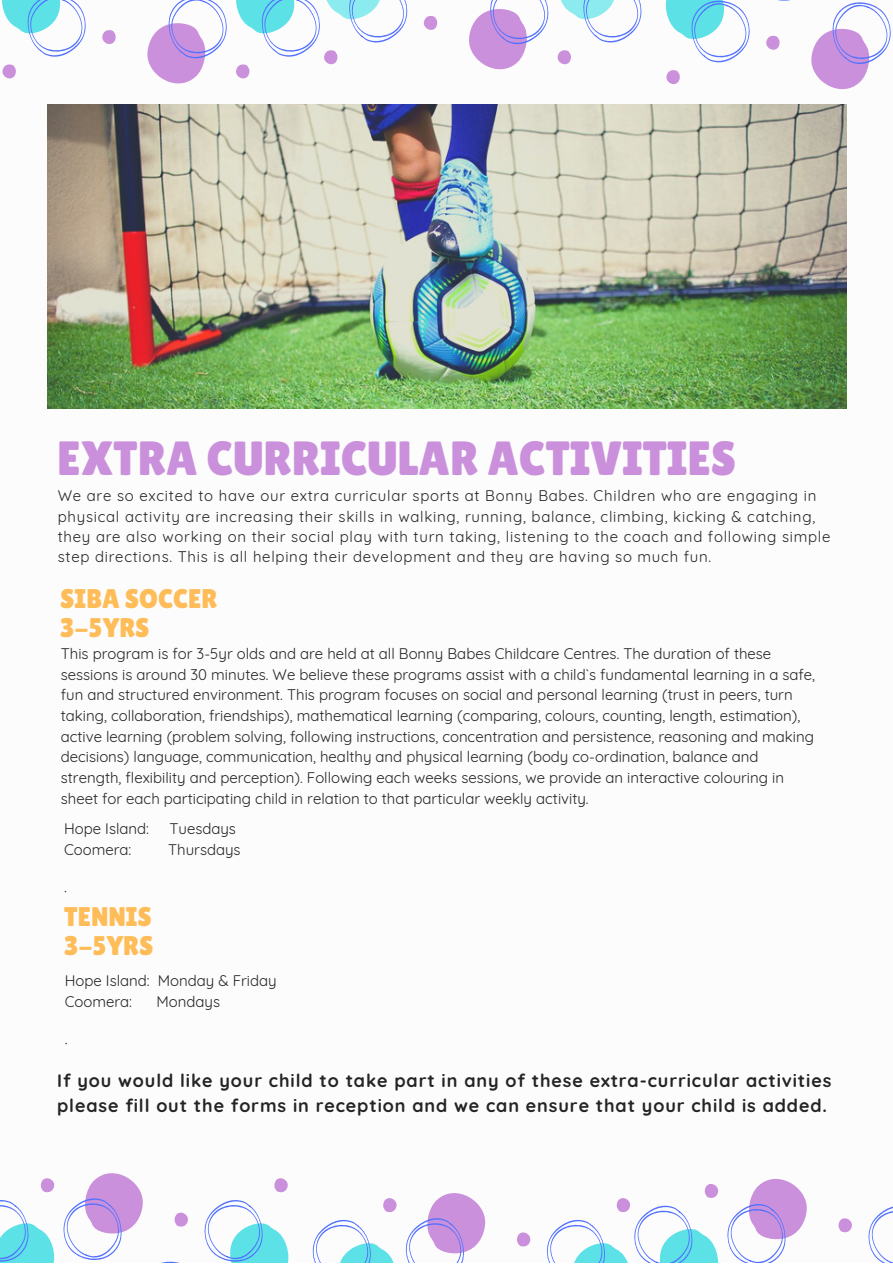
<style>
.page{position:relative;width:893px;height:1264px;background:#fff}
.page>*{position:absolute;margin:0;border:0;box-sizing:border-box;transform-origin:0 0}
.t1{font:48px "Lilita One";color:#ca90db}
.t2{font:27px/29.4px "Lilita One";color:#ffbd59}
.t3{font:700 18px/24.8px "Quicksand";letter-spacing:.05em;color:#242424}
.t4{font:15px/20.7px "Quicksand";color:#242424}
.t5{font:15px/20.2px "Quicksand";letter-spacing:.05em;color:#242424}
</style>
<div class="page">
<img style="left:48px;top:104px;width:798px;height:304px">
<svg style="left:868px;top:1206px;width:24px;height:56px"></svg>
<svg style="left:838px;top:1218px;width:14px;height:14px"></svg>
<svg style="left:546px;top:1178px;width:261px;height:84px"></svg>
<svg style="left:517px;top:1232px;width:13px;height:14px"></svg>
<svg style="left:383px;top:1198px;width:14px;height:14px"></svg>
<svg style="left:405px;top:1193px;width:81px;height:69px"></svg>
<svg style="left:312px;top:1219px;width:82px;height:43px"></svg>
<svg style="left:40px;top:1178px;width:15px;height:14px"></svg>
<svg style="left:63px;top:1173px;width:226px;height:89px"></svg>
<svg style="left:0;top:1200px;width:55px;height:62px"></svg>
<svg style="left:2px;top:64px;width:14px;height:15px"></svg>
<svg style="left:1px;top:0;width:85px;height:57px"></svg>
<svg style="left:102px;top:30px;width:14px;height:14px"></svg>
<svg style="left:147px;top:0;width:80px;height:83px"></svg>
<svg style="left:236px;top:0;width:172px;height:79px"></svg>
<svg style="left:423px;top:16px;width:15px;height:14px"></svg>
<svg style="left:469px;top:0;width:173px;height:69px"></svg>
<svg style="left:665px;top:0;width:226px;height:89px"></svg>
<h1 class="t1" style="left:57px;top:430px;width:680px">EXTRA CURRICULAR ACTIVITIES</h1>
<p class="t5" style="left:58px;top:485px;width:774px">We are so excited to have our extra curricular sports at Bonny Babes. Children who are engaging in physical activity are increasing their skills in walking, running, balance, climbing, kicking &amp; catching, they are also working on their social play with turn taking, listening to the coach and following simple step directions. This is all helping their development and they are having so much fun.</p>
<h2 class="t2" style="left:60px;top:583px;width:159px">SIBA SOCCER<br>3-5YRS</h2>
<p class="t4" style="left:61px;top:643px;width:755px">This program is for 3-5yr olds and are held at all Bonny Babes Childcare Centres. The duration of these sessions is around 30 minutes. We believe these programs assist with a child`s fundamental learning in a safe, fun and structured environment. This program focuses on social and personal learning (trust in peers, turn taking, collaboration, friendships), mathematical learning (comparing, colours, counting, length, estimation), active learning (problem solving, following instructions, concentration and persistence, reasoning and making decisions) language, communication, healthy and physical learning (body co-ordination, balance and strength, flexibility and perception). Following each weeks sessions, we provide an interactive colouring in sheet for each participating child in relation to that particular weekly activity.</p>
<p class="t4" style="left:64px;top:818px;width:86px">Hope Island:</p>
<p class="t4" style="left:169px;top:818px;width:68px">Tuesdays</p>
<p class="t4" style="left:64px;top:839px;width:69px">Coomera:</p>
<p class="t4" style="left:168px;top:839px;width:74px">Thursdays</p>
<p class="t4" style="left:64px;top:880px;width:4px">·</p>
<h2 class="t2" style="left:64px;top:901px;width:91px">TENNIS<br>3-5YRS</h2>
<p class="t4" style="left:65px;top:970px;width:213px">Hope Island: Monday &amp; Friday<br>Coomera:</p>
<p class="t4" style="left:156px;top:990px;width:65px">Mondays</p>
<p class="t4" style="left:65px;top:1032px;width:4px">·</p>
<p class="t3" style="left:57px;top:1067px;width:775px">If you would like your child to take part in any of these extra-curricular activities please fill out the forms in reception and we can ensure that your child is added.</p>
</div>
